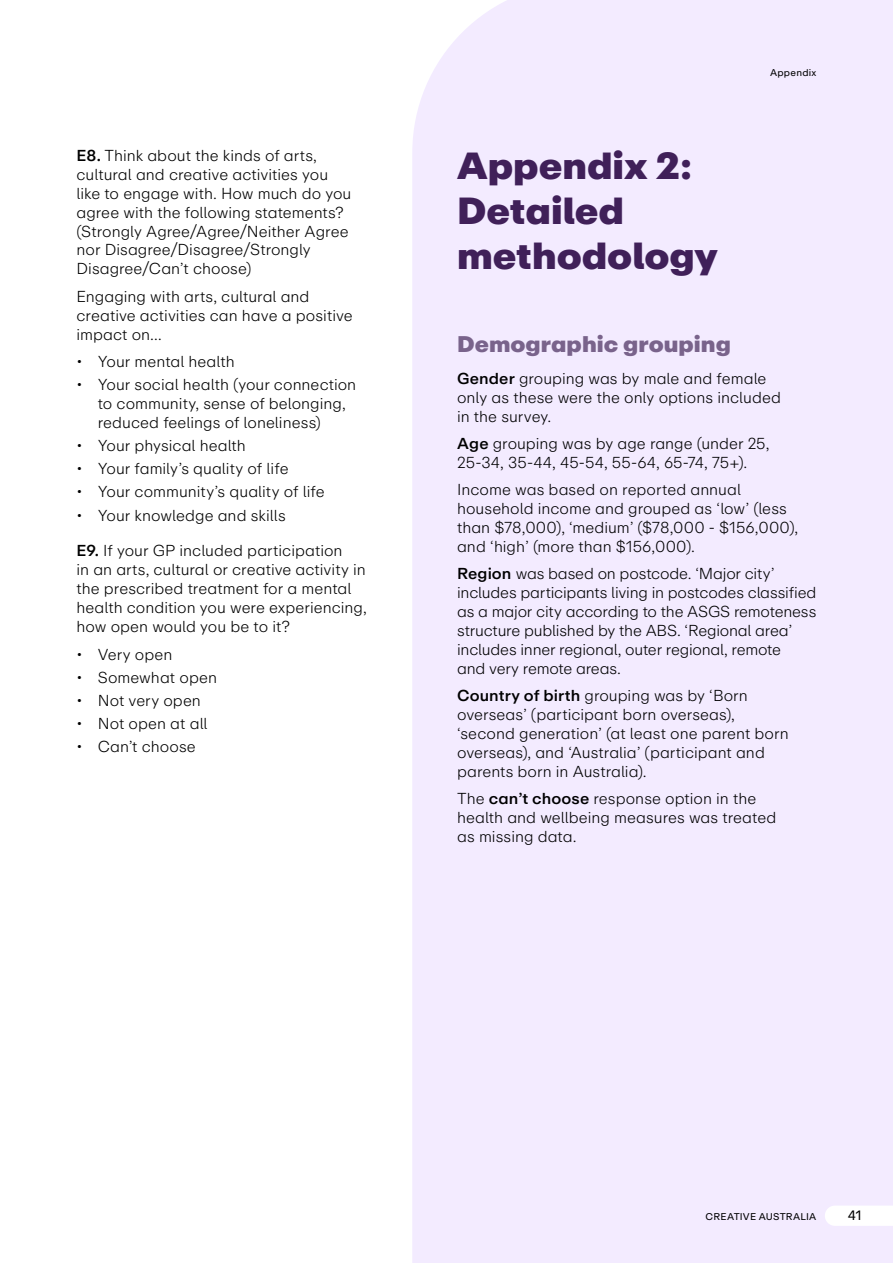
<style>
.page{position:relative;width:893px;height:1263px;background:#fff}
.page>*{position:absolute;margin:0;border:0;box-sizing:border-box;transform-origin:0 0}
.Heading_1{font:900 37.5px/45px "ABC Repro";color:#402059}
.Heading_2{font:900 22.5px "ABC Repro";color:#79638b}
.Body_Text{font:300 15.75px/18.9px "ABC Repro";color:#000}
.t1{font:13.5px "ABC Repro";color:#000}
.t2{font:9.75px "ABC Repro";letter-spacing:.02em;color:#000}
.s1{font-weight:500}
</style>
<div class="page">
<div style="left:412px;top:0;width:481px;height:1263px;background:#f3ebff"></div>
<svg style="left:825px;top:1205px;width:68px;height:21px"></svg>
<p class="Body_Text" style="left:77px;top:146px;width:276px"><span class="s1">E8.</span> Think about the kinds of arts, cultural and creative activities you like to engage with. How much do you agree with the following statements? (Strongly Agree/Agree/Neither Agree nor Disagree/Disagree/Strongly Disagree/Can’t choose)</p>
<p class="Body_Text" style="left:77px;top:287px;width:278px">Engaging with arts, cultural and creative activities can have a positive impact on…</p>
<p class="Body_Text" style="left:77px;top:352px;width:160px">• Your mental health</p>
<p class="Body_Text" style="left:98px;top:375px;width:260px;text-indent:-21px">• Your social health (your connection to community, sense of belonging, reduced feelings of loneliness)</p>
<p class="Body_Text" style="left:77px;top:436px;width:171px">• Your physical health</p>
<p class="Body_Text" style="left:77px;top:459px;width:214px">• Your family’s quality of life</p>
<p class="Body_Text" style="left:77px;top:483px;width:250px">• Your community’s quality of life</p>
<p class="Body_Text" style="left:77px;top:506px;width:211px">• Your knowledge and skills</p>
<p class="Body_Text" style="left:77px;top:542px;width:292px"><span class="s1">E9.</span> If your GP included participation<br>in an arts, cultural or creative activity in the prescribed treatment for a mental health condition you were experiencing, how open would you be to it?</p>
<p class="Body_Text" style="left:77px;top:645px;width:97px">• Very open</p>
<p class="Body_Text" style="left:77px;top:668px;width:142px">• Somewhat open</p>
<p class="Body_Text" style="left:77px;top:691px;width:126px">• Not very open</p>
<p class="Body_Text" style="left:77px;top:714px;width:133px">• Not open at all</p>
<p class="Body_Text" style="left:77px;top:737px;width:121px">• Can’t choose</p>
<h1 class="Heading_1" style="left:457px;top:143px;width:262px">Appendix 2:<br>Detailed methodology</h1>
<p class="t2" style="left:770px;top:66px;width:48px">Appendix</p>
<h2 class="Heading_2" style="left:457px;top:329px;width:275px">Demographic grouping</h2>
<p class="Body_Text" style="left:457px;top:369px;width:325px"><span class="s1">Gender</span> grouping was by male and female only as these were the only options included in the survey.</p>
<p class="Body_Text" style="left:457px;top:434px;width:314px"><span class="s1">Age</span> grouping was by age range (under 25,<br>25-34, 35-44, 45-54, 55-64, 65-74, 75+).</p>
<p class="Body_Text" style="left:457px;top:480px;width:343px">Income was based on reported annual household income and grouped as ‘low’ (less than $78,000), ‘medium’ ($78,000 - $156,000), and ‘high’ (more than $156,000).</p>
<p class="Body_Text" style="left:457px;top:565px;width:361px"><span class="s1">Region</span> was based on postcode. ‘Major city’ includes participants living in postcodes classified as a major city according to the ASGS remoteness structure published by the ABS. ‘Regional area’ includes inner regional, outer regional, remote<br>and very remote areas.</p>
<p class="Body_Text" style="left:457px;top:686px;width:333px"><span class="s1">Country of birth</span> grouping was by ‘Born overseas’ (participant born overseas), ‘second generation’ (at least one parent born overseas), and ‘Australia’ (participant and parents born in Australia).</p>
<p class="Body_Text" style="left:457px;top:789px;width:321px">The <span class="s1">can’t choose</span> response option in the health and wellbeing measures was treated as missing data.</p>
<p class="t2" style="left:706px;top:1210px;width:112px">CREATIVE AUSTRALIA</p>
<p class="t1" style="left:848px;top:1207px;width:15px">41</p>
</div>
